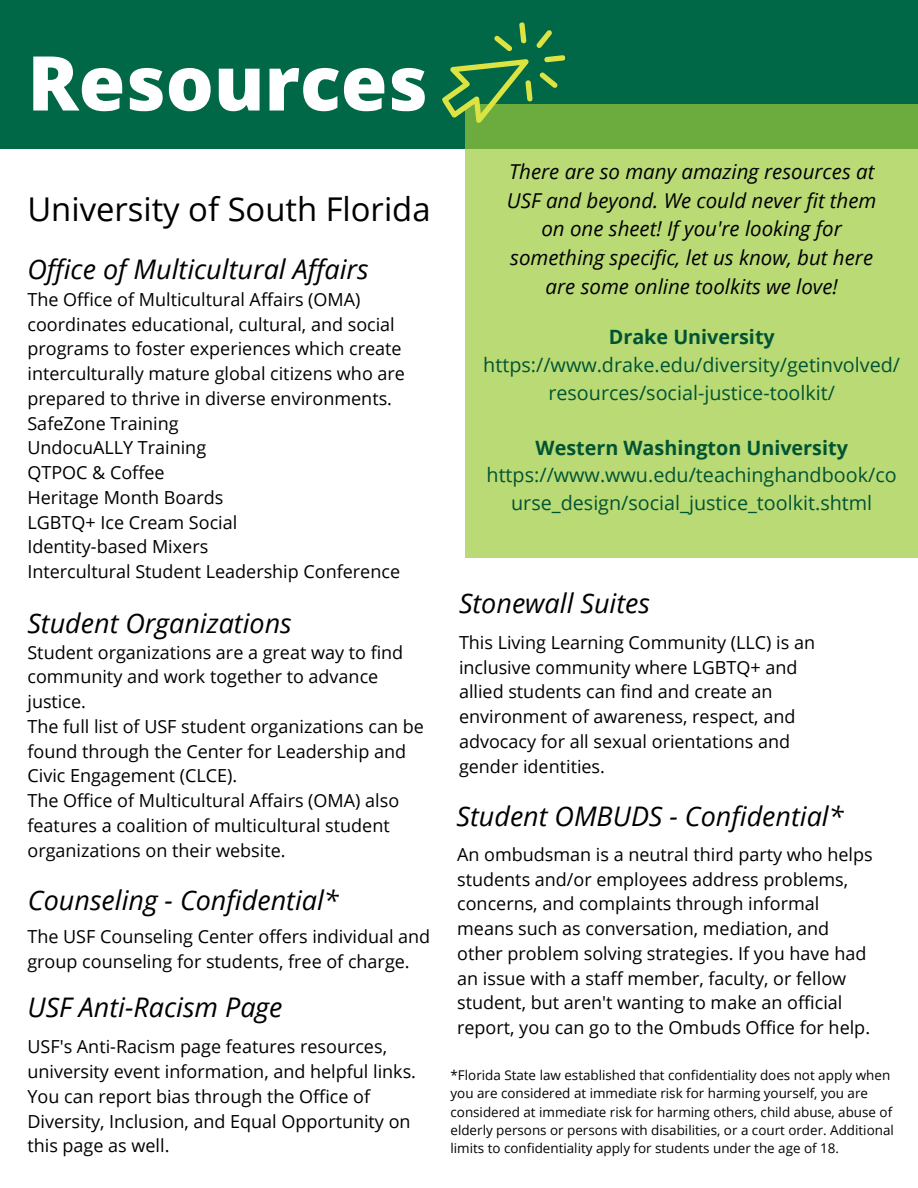
<style>
.page{position:relative;width:918px;height:1188px;background:#fff}
.page>*{position:absolute;margin:0;border:0;box-sizing:border-box;transform-origin:0 0}
.t1{font:800 75.6px "Open Sans";color:#fff}
.t2{font:32.85px "Open Sans";color:#000}
.t3{font:italic 27px "Open Sans";color:#000}
.t4{font:italic 20.55px/28.7px "Open Sans";color:#000;text-align:center}
.t5{font:19.8px/27.6px "Open Sans";color:#005432;text-align:center}
.t6{font:700 19.8px "Open Sans";color:#005432}
.t7{font:18px/24.8px "Open Sans";color:#000}
.t8{font:13.5px/18.5px "Open Sans";color:#000}
</style>
<div class="page">
<div style="left:0;top:0;width:918px;height:149px;background:#006747"></div>
<svg style="left:466px;top:104px;width:452px;height:453px;background:#b3d571"></svg>
<svg style="left:442px;top:22px;width:124px;height:105px"></svg>
<p class="t1" style="left:27px;top:30px;width:402px">Resources</p>
<p class="t2" style="left:27px;top:186px;width:405px">University of South Florida</p>
<p class="t3" style="left:27px;top:250px;width:343px">Office of Multicultural Affairs</p>
<p class="t7" style="left:27px;top:286px;width:379px">The Office of Multicultural Affairs (OMA) coordinates educational, cultural, and social programs to foster experiences which create interculturally mature global citizens who are prepared to thrive in diverse environments.</p>
<p class="t7" style="left:27px;top:410px;width:153px">SafeZone Training</p>
<p class="t7" style="left:27px;top:435px;width:180px">UndocuALLY Training</p>
<p class="t7" style="left:27px;top:460px;width:139px">QTPOC &amp; Coffee</p>
<p class="t7" style="left:27px;top:484px;width:197px">Heritage Month Boards</p>
<p class="t7" style="left:27px;top:509px;width:211px">LGBTQ+ Ice Cream Social</p>
<p class="t7" style="left:27px;top:534px;width:182px">Identity-based Mixers</p>
<p class="t7" style="left:27px;top:559px;width:374px">Intercultural Student Leadership Conference</p>
<p class="t3" style="left:27px;top:604px;width:266px">Student Organizations</p>
<p class="t7" style="left:27px;top:639px;width:377px">Student organizations are a great way to find community and work together to advance justice.</p>
<p class="t7" style="left:27px;top:714px;width:398px">The full list of USF student organizations can be found through the Center for Leadership and<br>Civic Engagement (CLCE).</p>
<p class="t7" style="left:27px;top:788px;width:373px">The Office of Multicultural Affairs (OMA) also features a coalition of multicultural student organizations on their website.</p>
<p class="t3" style="left:28px;top:881px;width:312px">Counseling - Confidential*</p>
<p class="t7" style="left:27px;top:923px;width:404px">The USF Counseling Center offers individual and group counseling for students, free of charge.</p>
<p class="t3" style="left:27px;top:988px;width:256px">USF Anti-Racism Page</p>
<p class="t7" style="left:27px;top:1034px;width:390px">USF's Anti-Racism page features resources, university event information, and helpful links.<br>You can report bias through the Office of Diversity, Inclusion, and Equal Opportunity on this page as well.</p>
<p class="t4" style="left:507px;top:157px;width:371px">There are so many amazing resources at USF and beyond. We could never fit them on one sheet! If you're looking for something specific, let us know, but here are some online toolkits we love!</p>
<p class="t6" style="left:609px;top:323px;width:168px">Drake University</p>
<p class="t5" style="left:483px;top:351px;width:418px">https://www.drake.edu/diversity/getinvolved/ resources/social-justice-toolkit/</p>
<p class="t6" style="left:536px;top:434px;width:314px">Western Washington University</p>
<p class="t5" style="left:487px;top:461px;width:412px">https://www.wwu.edu/teachinghandbook/co urse_design/social_justice_toolkit.shtml</p>
<p class="t3" style="left:459px;top:584px;width:193px">Stonewall Suites</p>
<p class="t7" style="left:459px;top:630px;width:358px">This Living Learning Community (LLC) is an inclusive community where LGBTQ+ and allied students can find and create an environment of awareness, respect, and advocacy for all sexual orientations and gender identities.</p>
<p class="t3" style="left:457px;top:797px;width:389px">Student OMBUDS - Confidential*</p>
<p class="t7" style="left:457px;top:842px;width:417px">An ombudsman is a neutral third party who helps students and/or employees address problems, concerns, and complaints through informal means such as conversation, mediation, and other problem solving strategies. If you have had an issue with a staff member, faculty, or fellow student, but aren't wanting to make an official report, you can go to the Ombuds Office for help.</p>
<p class="t8" style="left:451px;top:1065px;width:445px">*Florida State law established that confidentiality does not apply when you are considered at immediate risk for harming yourself, you are considered at immediate risk for harming others, child abuse, abuse of elderly persons or persons with disabilities, or a court order. Additional limits to confidentiality apply for students under the age of 18.</p>
</div>
